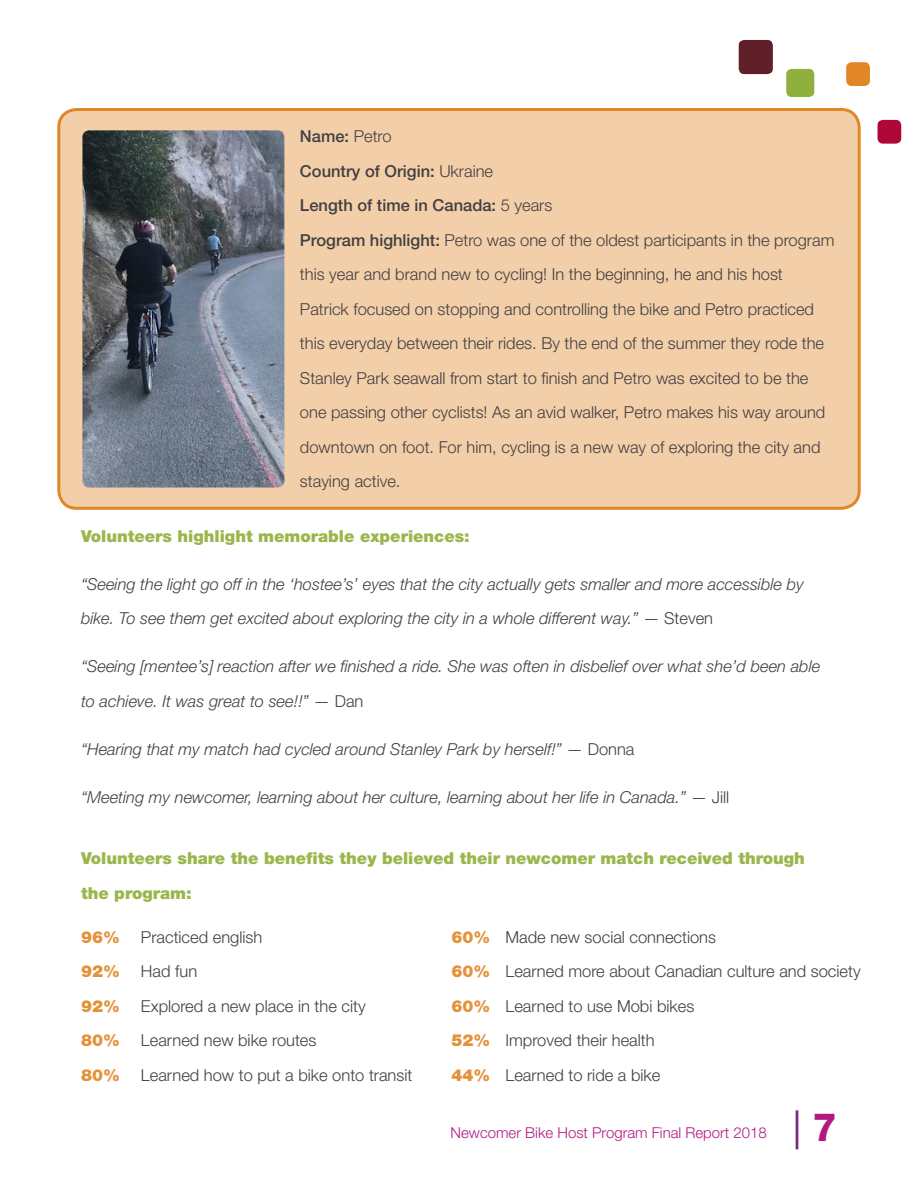
<style>
.page{position:relative;width:918px;height:1188px;background:#fff}
.page>*{position:absolute;margin:0;border:0;box-sizing:border-box;transform-origin:0 0}
.t1{font:39px "Helvetica Neue LT Std";color:#79297e}
.t2{font:300 16.5px/34.5px "Helvetica Neue LT Std";color:#414042}
.t3{font:italic 300 16.5px/34.5px "Helvetica Neue LT Std";color:#414042}
.t4{font:900 16.5px/34.5px "Helvetica Neue LT Std";color:#9bb64c}
.t5{font:900 16.5px/34.5px "Helvetica Neue LT Std";color:#e49138;text-align:justify}
.t6{font:300 15px "Helvetica Neue LT Std";color:#b31983}
.s1{font-weight:500}
.s2{font-style:normal}
.s3{font-weight:800;color:#b31983}
</style>
<div class="page">
<div style="left:739px;top:40px;width:34px;height:34px;background:#611f29;border-radius:5px"></div>
<div style="left:846px;top:62px;width:24px;height:24px;background:#e18727;border-radius:5px"></div>
<div style="left:877px;top:120px;width:24px;height:24px;background:#b10738;border-radius:5px"></div>
<div style="left:786px;top:69px;width:28px;height:28px;background:#90b03e;border-radius:5px"></div>
<div style="left:59px;top:110px;width:800px;height:400px;background:#f3cfa9;border-radius:18px"></div>
<img style="left:82px;top:130px;width:202px;height:358px">
<div style="left:57px;top:108px;width:804px;height:402px;border:3px solid #e18727;border-radius:18px"></div>
<p class="t2" style="left:300px;top:119px;width:536px"><span class="s1">Name:</span> Petro<br><span class="s1">Country of Origin:</span> Ukraine<br><span class="s1">Length of time in Canada:</span> 5 years<br><span class="s1">Program highlight:</span> Petro was one of the oldest participants in the program this year and brand new to cycling! In the beginning, he and his host Patrick focused on stopping and controlling the bike and Petro practiced this everyday between their rides. By the end of the summer they rode the Stanley Park seawall from start to finish and Petro was excited to be the one passing other cyclists! As an avid walker, Petro makes his way around downtown on foot. For him, cycling is a new way of exploring the city and staying active.</p>
<p class="t4" style="left:81px;top:519px;width:390px">Volunteers highlight memorable experiences:</p>
<p class="t3" style="left:81px;top:566px;width:724px">“Seeing the light go off in the ‘hostee’s’ eyes that the city actually gets smaller and more accessible by bike. To see them get excited about exploring the city in a whole different way.” <span class="s2">— Steven</span></p>
<p class="t3" style="left:81px;top:649px;width:741px">“Seeing [mentee’s] reaction after we finished a ride. She was often in disbelief over what she’d been able to achieve. It was great to see!!” <span class="s2">— Dan</span></p>
<p class="t3" style="left:81px;top:731px;width:555px">“Hearing that my match had cycled around Stanley Park by herself!” <span class="s2">— Donna</span></p>
<p class="t3" style="left:81px;top:779px;width:650px">“Meeting my newcomer, learning about her culture, learning about her life in Canada.” <span class="s2">— Jill</span></p>
<p class="t4" style="left:81px;top:841px;width:726px">Volunteers share the benefits they believed their newcomer match received through the program:</p>
<p class="t5" style="left:81px;top:920px;width:40px">96% 92% 92% 80% 80%</p>
<p class="t2" style="left:141px;top:919px;width:273px">Practiced english<br>Had fun<br>Explored a new place in the city<br>Learned new bike routes<br>Learned how to put a bike onto transit</p>
<p class="t5" style="left:451px;top:920px;width:40px">60% 60% 60% 52% 44%</p>
<p class="t2" style="left:505px;top:919px;width:357px">Made new social connections<br>Learned more about Canadian culture and society<br>Learned to use Mobi bikes<br>Improved their health<br>Learned to ride a bike</p>
<p class="t6" style="left:451px;top:1124px;width:318px">Newcomer Bike Host Program Final Report 2018</p>
<h1 class="t1" style="left:793px;top:1104px;width:46px">| <span class="s3">7</span></h1>
</div>
